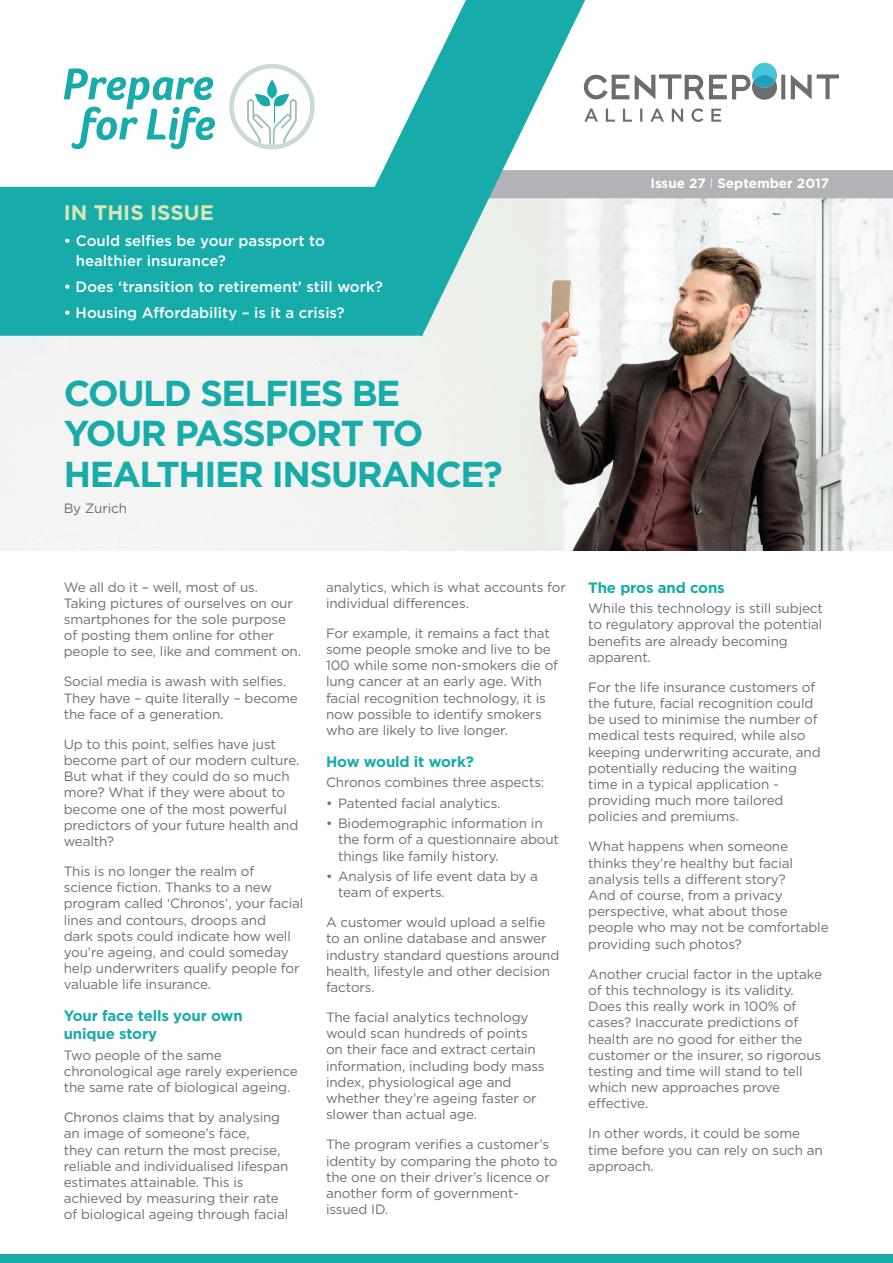
<style>
.page{position:relative;width:893px;height:1263px;background:#fff}
.page>*{position:absolute;margin:0;border:0;box-sizing:border-box;transform-origin:0 0}
.t1{font:700 36px/40.5px "Gotham";letter-spacing:-.04em;color:#17abaa}
.t2{font:700 21px "Gotham";color:#d7e8b6}
.t3{font:500 15px/19.5px "Gotham";color:#fff}
.t4{font:700 15px/18px "Gotham";letter-spacing:-.01em;color:#17abaa}
.t5{font:13.5px/16.2px "Gotham";letter-spacing:-.01em;color:#6c6d70}
.t6{font:700 13.5px "Gotham";color:#fff}
.s1{font-weight:300}
</style>
<div class="page">
<img style="left:0;top:198px;width:893px;height:353px">
<div style="left:585px;top:170px;width:308px;height:28px;background:#b2b3b7"></div>
<div style="left:0;top:187px;width:317px;height:149px;background:#17abaa"></div>
<svg style="left:317px;top:0;width:268px;height:336px"></svg>
<svg style="left:64px;top:68px;width:151px;height:81px"></svg>
<svg style="left:229px;top:64px;width:86px;height:85px"></svg>
<div style="left:0;top:1254px;width:893px;height:9px;background:#17abaa"></div>
<svg style="left:584px;top:63px;width:255px;height:37px"></svg>
<svg style="left:584px;top:108px;width:137px;height:14px"></svg>
<p class="t2" style="left:64px;top:199px;width:151px">IN THIS ISSUE</p>
<p class="t3" style="left:76px;top:231px;width:251px;text-indent:-12px">• Could selfies be your passport to healthier insurance?</p>
<p class="t3" style="left:64px;top:276px;width:321px">• Does ‘transition to retirement’ still work?</p>
<p class="t3" style="left:64px;top:302px;width:282px">• Housing Affordability – is it a crisis?</p>
<p class="t1" style="left:64px;top:372px;width:440px">COULD SELFIES BE<br>YOUR PASSPORT TO<br>HEALTHIER INSURANCE?</p>
<p class="t5" style="left:64px;top:500px;width:65px">By Zurich</p>
<p class="t6" style="left:650px;top:175px;width:180px">Issue 27 <span class="s1">l</span> September 2017</p>
<p class="t5" style="left:64px;top:578px;width:239px">We all do it – well, most of us.<br>Taking pictures of ourselves on our smartphones for the sole purpose of posting them online for other people to see, like and comment on.</p>
<p class="t5" style="left:64px;top:673px;width:236px">Social media is awash with selfies.<br>They have – quite literally – become the face of a generation.</p>
<p class="t5" style="left:64px;top:736px;width:237px">Up to this point, selfies have just become part of our modern culture.<br>But what if they could do so much more? What if they were about to become one of the most powerful predictors of your future health and wealth?</p>
<p class="t5" style="left:64px;top:863px;width:241px">This is no longer the realm of science fiction. Thanks to a new program called ‘Chronos’, your facial lines and contours, droops and<br>dark spots could indicate how well you’re ageing, and could someday help underwriters qualify people for valuable life insurance.</p>
<p class="t4" style="left:64px;top:1007px;width:180px">Your face tells your own unique story</p>
<p class="t5" style="left:64px;top:1046px;width:235px">Two people of the same chronological age rarely experience the same rate of biological ageing.</p>
<p class="t5" style="left:64px;top:1109px;width:226px">Chronos claims that by analysing an image of someone’s face,<br>they can return the most precise, reliable and individualised lifespan estimates attainable. This is achieved by measuring their rate of biological ageing through facial</p>
<p class="t5" style="left:326px;top:578px;width:241px">analytics, which is what accounts for individual differences.</p>
<p class="t5" style="left:326px;top:625px;width:234px">For example, it remains a fact that some people smoke and live to be<br>100 while some non-smokers die of lung cancer at an early age. With facial recognition technology, it is now possible to identify smokers who are likely to live longer.</p>
<p class="t4" style="left:326px;top:752px;width:149px">How would it work?</p>
<p class="t5" style="left:326px;top:774px;width:220px">Chronos combines three aspects:</p>
<p class="t5" style="left:326px;top:794px;width:176px">• Patented facial analytics.</p>
<p class="t5" style="left:338px;top:815px;width:223px;text-indent:-12px">• Biodemographic information in the form of a questionnaire about things like family history.</p>
<p class="t5" style="left:338px;top:868px;width:202px;text-indent:-12px">• Analysis of life event data by a team of experts.</p>
<p class="t5" style="left:326px;top:914px;width:235px">A customer would upload a selfie to an online database and answer industry standard questions around health, lifestyle and other decision factors.</p>
<p class="t5" style="left:326px;top:1009px;width:220px">The facial analytics technology would scan hundreds of points on their face and extract certain information, including body mass index, physiological age and whether they’re ageing faster or slower than actual age.</p>
<p class="t5" style="left:326px;top:1136px;width:233px">The program verifies a customer’s identity by comparing the photo to the one on their driver’s licence or another form of government&shy;issued ID.</p>
<p class="t4" style="left:588px;top:578px;width:138px">The pros and cons</p>
<p class="t5" style="left:588px;top:600px;width:236px">While this technology is still subject to regulatory approval the potential benefits are already becoming apparent.</p>
<p class="t5" style="left:588px;top:679px;width:234px">For the life insurance customers of the future, facial recognition could be used to minimise the number of medical tests required, while also keeping underwriting accurate, and potentially reducing the waiting time in a typical application - providing much more tailored policies and premiums.</p>
<p class="t5" style="left:588px;top:838px;width:242px">What happens when someone thinks they’re healthy but facial analysis tells a different story?<br>And of course, from a privacy perspective, what about those people who may not be comfortable providing such photos?</p>
<p class="t5" style="left:588px;top:965px;width:235px">Another crucial factor in the uptake of this technology is its validity.<br>Does this really work in 100% of cases? Inaccurate predictions of health are no good for either the customer or the insurer, so rigorous testing and time will stand to tell which new approaches prove effective.</p>
<p class="t5" style="left:588px;top:1125px;width:236px">In other words, it could be some time before you can rely on such an approach.</p>
</div>
